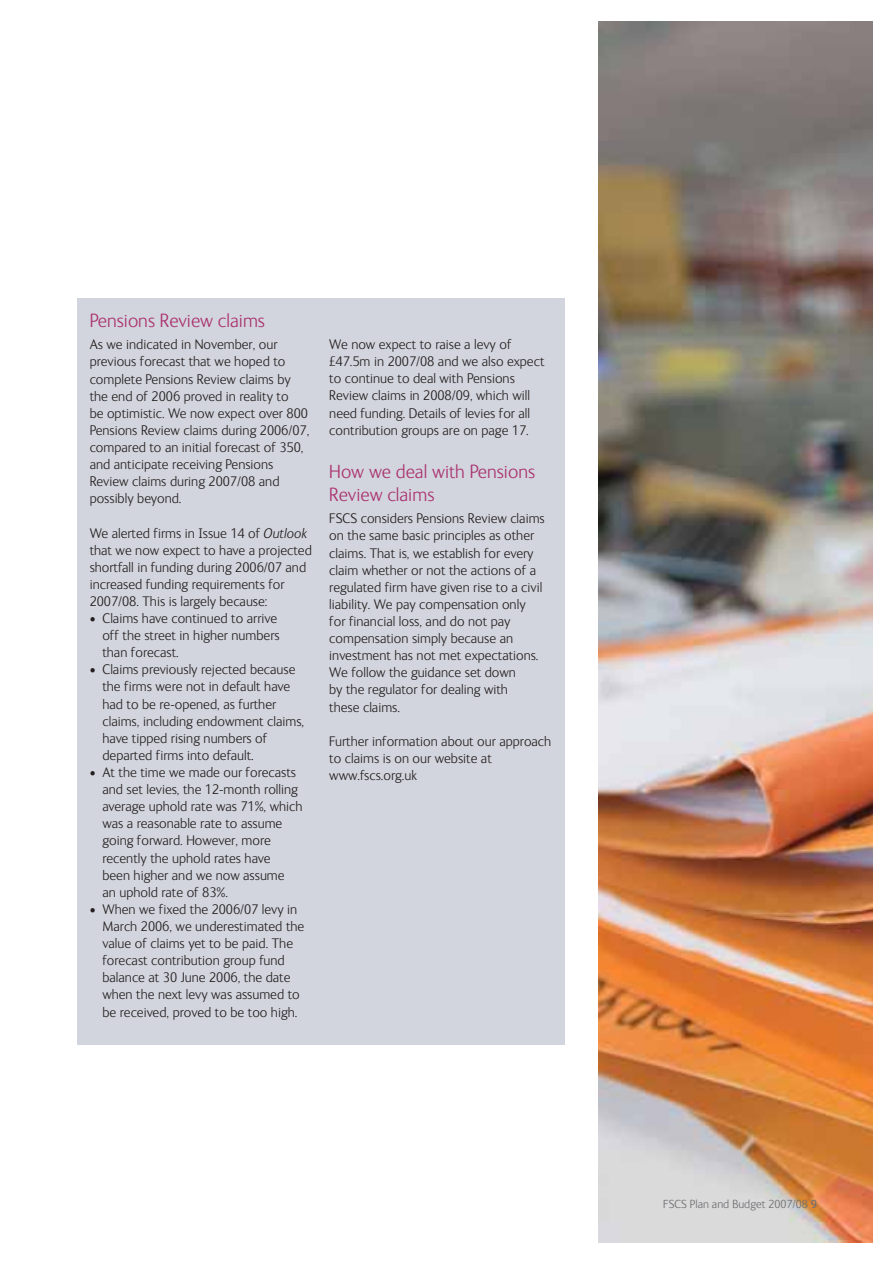
<style>
.page{position:relative;width:894px;height:1264px;background:#fff}
.page>*{position:absolute;margin:0;border:0;box-sizing:border-box;transform-origin:0 0}
.t1{font:300 19.5px/22.5px "FS Ingrid";color:#a9316e}
.t2{font:300 14.25px/17.1px "FS Ingrid";color:#231f1f}
.t3{font:300 12px "FS Ingrid";color:#6c6d70}
.s1{font-style:italic}
.s2{font-weight:400}
</style>
<div class="page">
<img style="left:77px;top:21px;width:796px;height:1222px">
<h1 class="t1" style="left:90px;top:311px;width:177px">Pensions Review claims</h1>
<p class="t2" style="left:90px;top:337px;width:221px">As we indicated in November, our previous forecast that we hoped to complete Pensions Review claims by the end of 2006 proved in reality to<br>be optimistic. We now expect over 800<br>Pensions Review claims during 2006/07, compared to an initial forecast of 350, and anticipate receiving Pensions Review claims during 2007/08 and possibly beyond.</p>
<p class="t2" style="left:90px;top:526px;width:224px">We alerted firms in Issue 14 of <span class="s1">Outlook </span>that we now expect to have a projected shortfall in funding during 2006/07 and increased funding requirements for 2007/08. This is largely because:</p>
<p class="t2" style="left:102px;top:611px;width:179px;text-indent:-13px">• Claims have continued to arrive off the street in higher numbers than forecast.</p>
<p class="t2" style="left:102px;top:662px;width:203px;text-indent:-13px">• Claims previously rejected because the firms were not in default have had to be re-opened, as further claims, including endowment claims, have tipped rising numbers of departed firms into default.</p>
<p class="t2" style="left:102px;top:765px;width:202px;text-indent:-13px">• At the time we made our forecasts and set levies, the 12-month rolling average uphold rate was 71%, which was a reasonable rate to assume going forward. However, more recently the uphold rates have<br>been higher and we now assume<br>an uphold rate of 83%.</p>
<p class="t2" style="left:102px;top:902px;width:203px;text-indent:-13px">• When we fixed the 2006/07 levy in March 2006, we underestimated the value of claims yet to be paid. The forecast contribution group fund balance at 30 June 2006, the date when the next levy was assumed to be received, proved to be too high.</p>
<p class="t2" style="left:329px;top:337px;width:217px">We now expect to raise a levy of £47.5m in 2007/08 and we also expect to continue to deal with Pensions Review claims in 2008/09, which will need funding. Details of levies for all contribution groups are on page 17.</p>
<h1 class="t1" style="left:329px;top:463px;width:207px">How we deal with Pensions<br>Review claims</h1>
<p class="t2" style="left:329px;top:511px;width:217px">FSCS considers Pensions Review claims on the same basic principles as other claims. That is, we establish for every claim whether or not the actions of a regulated firm have given rise to a civil liability. We pay compensation only for financial loss, and do not pay compensation simply because an investment has not met expectations.<br>We follow the guidance set down<br>by the regulator for dealing with<br>these claims.</p>
<p class="t2" style="left:329px;top:734px;width:223px">Further information about our approach to claims is on our website at www.fscs.org.uk</p>
<p class="t3" style="left:663px;top:1199px;width:155px">FSCS Plan and Budget 2007/08 <span class="s2">9</span></p>
</div>
